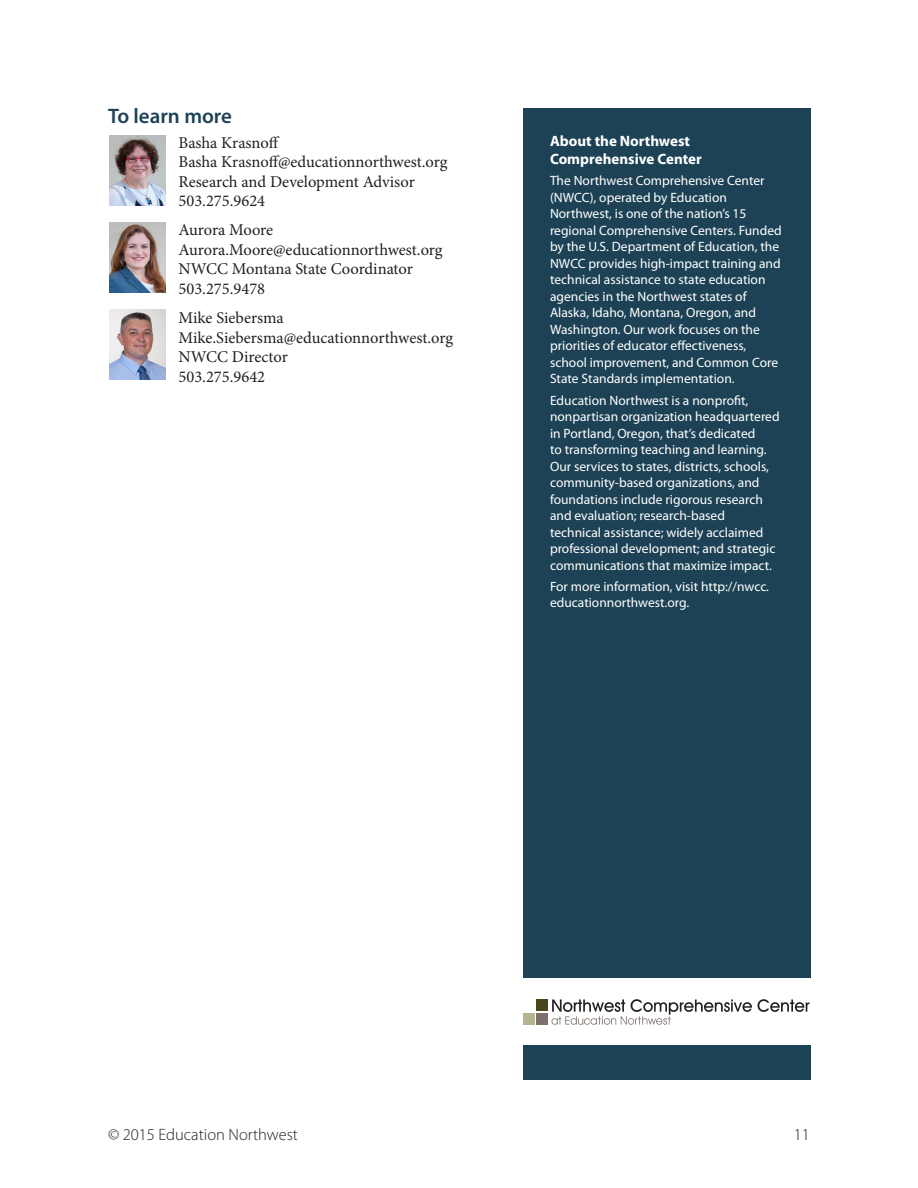
<style>
.page{position:relative;width:918px;height:1188px;background:#fff}
.page>*{position:absolute;margin:0;border:0;box-sizing:border-box;transform-origin:0 0}
.subheading{font:600 21px "Myriad Pro";color:#1d4255}
.t1{font:16.5px/19.5px "Minion Pro";letter-spacing:-.005em;color:#231f20}
.t2{font:300 16.5px "Myriad Pro";color:#231f20}
.t3{font:700 15px/18px "Myriad Pro";color:#fff}
.t4{font:13.5px/16.5px "Myriad Pro";color:#fff}
</style>
<div class="page">
<div style="left:523px;top:108px;width:287px;height:972px;background:#1d4255"></div>
<div style="left:502px;top:979px;width:328px;height:66px;background:#fff"></div>
<div style="left:536px;top:1013px;width:12px;height:12px;background:#7d706d"></div>
<div style="left:523px;top:1013px;width:12px;height:12px;background:#b5b390"></div>
<div style="left:536px;top:1000px;width:12px;height:11px;background:#48471c"></div>
<svg style="left:552px;top:999px;width:257px;height:26px"></svg>
<img style="left:110px;top:309px;width:56px;height:71px">
<img style="left:110px;top:222px;width:56px;height:70px">
<img style="left:110px;top:135px;width:56px;height:70px">
<p class="subheading" style="left:108px;top:103px;width:126px">To learn more</p>
<p class="t1" style="left:178px;top:133px;width:271px">Basha Krasnoff<br>Basha Krasnoff@educationnorthwest.org<br>Research and Development Advisor<br>503.275.9624</p>
<p class="t1" style="left:178px;top:221px;width:266px">Aurora Moore<br>Aurora.Moore@educationnorthwest.org<br>NWCC Montana State Coordinator<br>503.275.9478</p>
<p class="t1" style="left:178px;top:308px;width:276px">Mike Siebersma<br>Mike.Siebersma@educationnorthwest.org<br>NWCC Director<br>503.275.9642</p>
<p class="t3" style="left:550px;top:131px;width:153px">About the Northwest<br>Comprehensive Center</p>
<p class="t4" style="left:550px;top:172px;width:233px">The Northwest Comprehensive Center (NWCC), operated by Education Northwest, is one of the nation’s 15 regional Comprehensive Centers. Funded by the U.S. Department of Education, the NWCC provides high-impact training and technical assistance to state education agencies in the Northwest states of Alaska, Idaho, Montana, Oregon, and Washington. Our work focuses on the priorities of educator effectiveness, school improvement, and Common Core State Standards implementation.</p>
<p class="t4" style="left:550px;top:392px;width:231px">Education Northwest is a nonprofit, nonpartisan organization headquartered in Portland, Oregon, that’s dedicated<br>to transforming teaching and learning.<br>Our services to states, districts, schools, community-based organizations, and foundations include rigorous research and evaluation; research-based<br>technical assistance; widely acclaimed professional development; and strategic communications that maximize impact.</p>
<p class="t4" style="left:550px;top:578px;width:221px">For more information, visit http://nwcc. educationnorthwest.org.</p>
<p class="t2" style="left:108px;top:1126px;width:192px">© 2015 Education Northwest</p>
<p class="t2" style="left:794px;top:1126px;width:18px">11</p>
</div>
